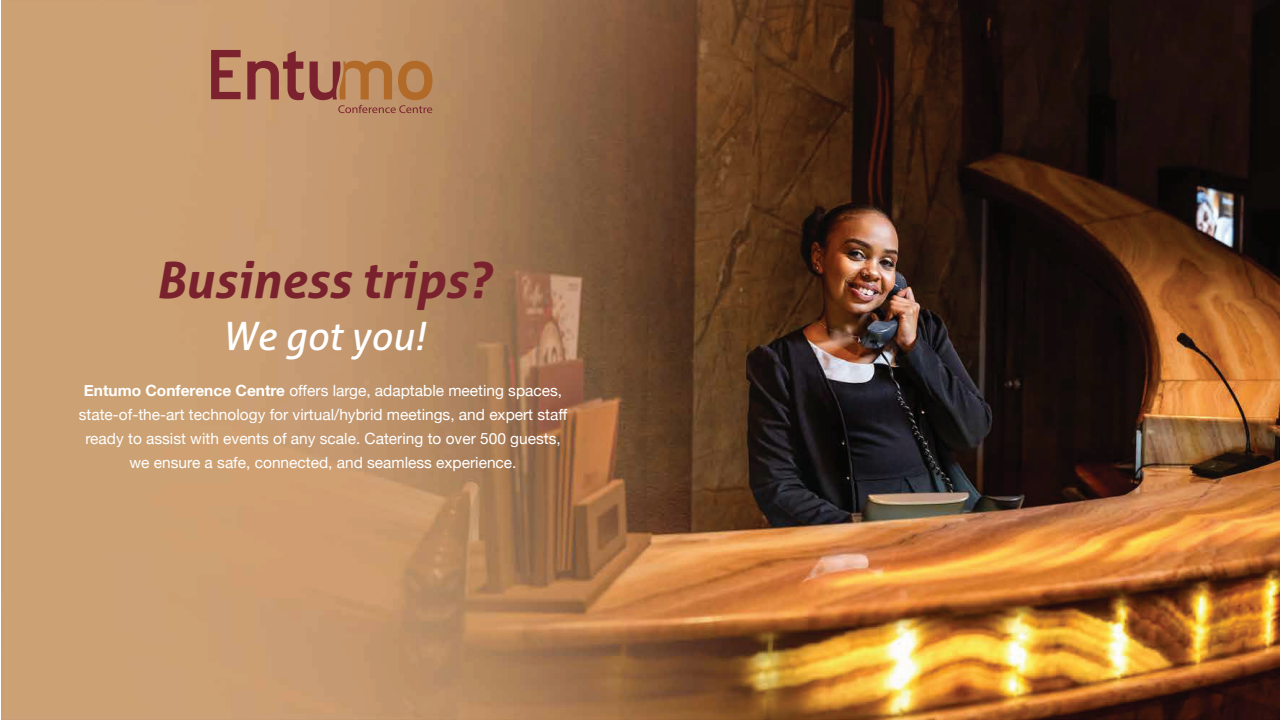
<style>
.page{position:relative;width:1280px;height:720px;background:#fff}
.page>*{position:absolute;margin:0;border:0;box-sizing:border-box;transform-origin:0 0}
.t1{font:italic 700 49.9px "Aller";color:#79222e}
.t2{font:italic 39px "Aller";color:#fff}
.t3{font:15.5px/23.9px "Helvetica Neue";color:#fff;text-align:center}
.s1{font-weight:700}
</style>
<div class="page">
<img style="left:2px;top:0;width:1278px;height:720px">
<svg style="left:211px;top:50px;width:30px;height:49px"></svg>
<svg style="left:247px;top:51px;width:185px;height:62px;background:#b47b58"></svg>
<h1 class="t1" style="left:155px;top:249px;width:337px">Business trips?</h1>
<h2 class="t2" style="left:222px;top:312px;width:204px">We got you!</h2>
<p class="t3" style="left:79px;top:380px;width:490px"><span class="s1">Entumo Conference Centre</span> offers large, adaptable meeting spaces, state-of-the-art technology for virtual/hybrid meetings, and expert staff ready to assist with events of any scale. Catering to over 500 guests, we ensure a safe, connected, and seamless experience.</p>
</div>
